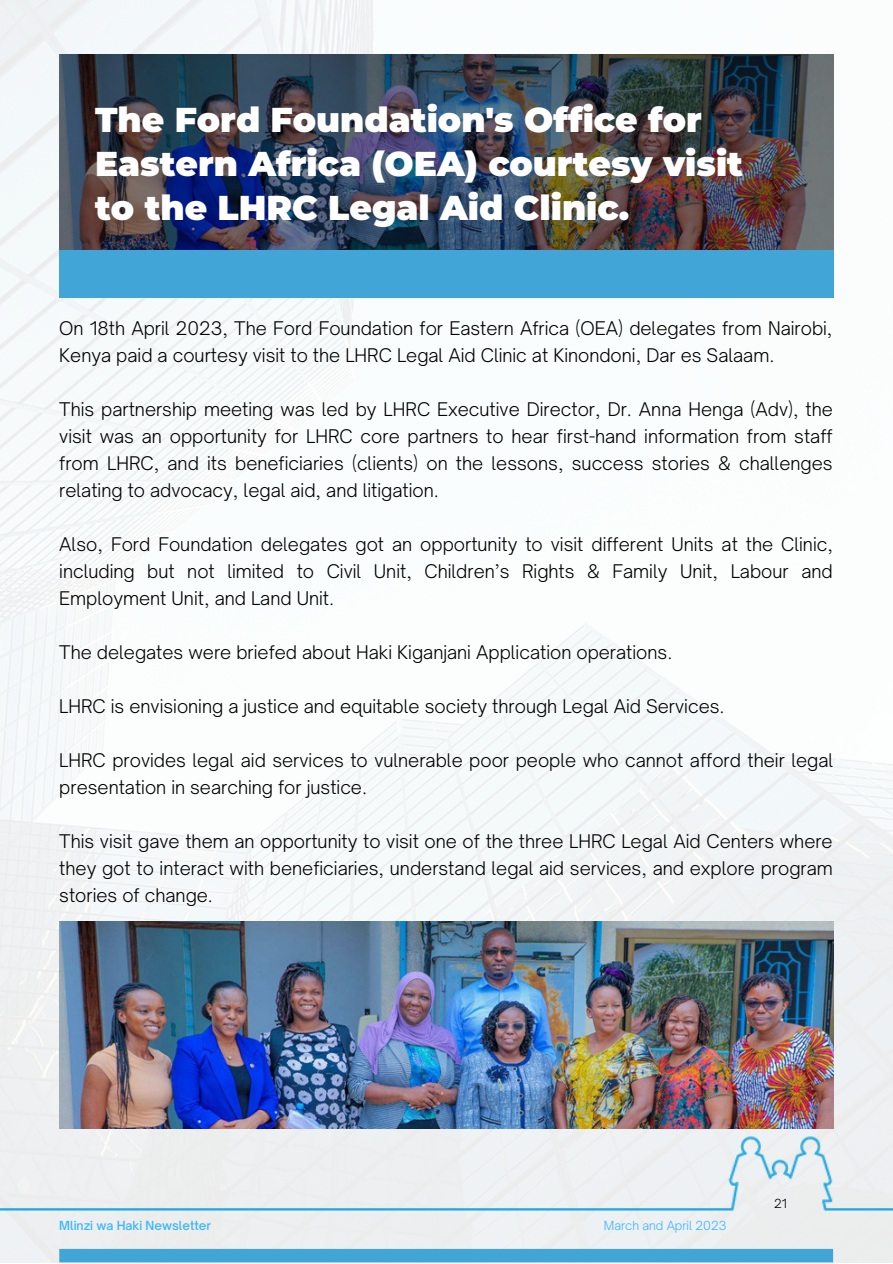
<style>
.page{position:relative;width:893px;height:1264px;background:#fff}
.page>*{position:absolute;margin:0;border:0;box-sizing:border-box;transform-origin:0 0}
.t1{font:900 34.5px/43.8px "Montserrat";color:#fff}
.t2{font:300 18px/27px "Open Sauce One";color:#000;text-align:justify}
.t3{font:500 12px "Open Sauce One";color:#38b6ff}
.t4{font:300 12px "Open Sauce One";color:#38b6ff}
.t5{font:300 12px "Open Sauce One";color:#000}
</style>
<div class="page">
<img style="left:0;top:0;width:892px;height:1262px">
<div style="left:59px;top:1248px;width:774px;height:14px;background:#41a6d7"></div>
<div style="left:0;top:1118px;width:892px;height:101px;background:#edeff0"></div>
<img style="left:59px;top:54px;width:774px;height:196px">
<div style="left:59px;top:250px;width:774px;height:47px;background:#41a6d7"></div>
<img style="left:59px;top:921px;width:774px;height:206px">
<p class="t1" style="left:95px;top:98px;width:649px">The Ford Foundation's Office for<br>Eastern Africa (OEA) courtesy visit to the LHRC Legal Aid Clinic.</p>
<p class="t2" style="left:59px;top:315px;width:774px">On 18th April 2023, The Ford Foundation for Eastern Africa (OEA) delegates from Nairobi,<br>Kenya paid a courtesy visit to the LHRC Legal Aid Clinic at Kinondoni, Dar es Salaam.</p>
<p class="t2" style="left:59px;top:396px;width:775px">This partnership meeting was led by LHRC Executive Director, Dr. Anna Henga (Adv), the visit was an opportunity for LHRC core partners to hear first-hand information from staff from LHRC, and its beneficiaries (clients) on the lessons, success stories &amp; challenges relating to advocacy, legal aid, and litigation.</p>
<p class="t2" style="left:59px;top:530px;width:775px">Also, Ford Foundation delegates got an opportunity to visit different Units at the Clinic, including but not limited to Civil Unit, Children’s Rights &amp; Family Unit, Labour and Employment Unit, and Land Unit.</p>
<p class="t2" style="left:59px;top:638px;width:614px">The delegates were briefed about Haki Kiganjani Application operations.</p>
<p class="t2" style="left:59px;top:692px;width:666px">LHRC is envisioning a justice and equitable society through Legal Aid Services.</p>
<p class="t2" style="left:59px;top:746px;width:775px">LHRC provides legal aid services to vulnerable poor people who cannot afford their legal presentation in searching for justice.</p>
<p class="t2" style="left:59px;top:827px;width:775px">This visit gave them an opportunity to visit one of the three LHRC Legal Aid Centers where they got to interact with beneficiaries, understand legal aid services, and explore program stories of change.</p>
<p class="t3" style="left:59px;top:1217px;width:153px">Mlinzi wa Haki Newsletter</p>
<p class="t4" style="left:604px;top:1217px;width:124px">March and April 2023</p>
<p class="t5" style="left:774px;top:1195px;width:14px">21</p>
</div>
